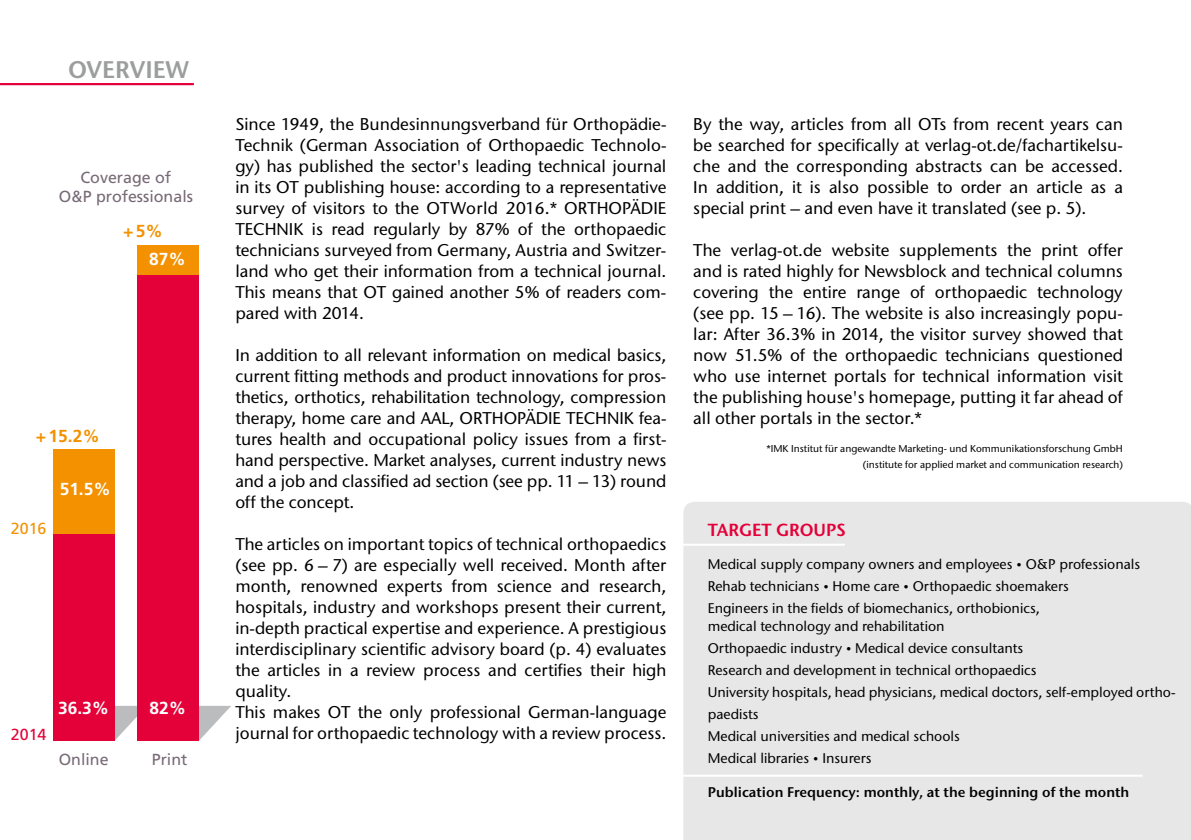
<style>
.page{position:relative;width:1191px;height:840px;background:#fff}
.page>*{position:absolute;margin:0;border:0;box-sizing:border-box;transform-origin:0 0}
.t1{font:600 24px "Stone Sans ITC Std";color:#9c9d9d}
.t2{font:700 17.4px "Frutiger LT Pro";color:#fff}
.t3{font:600 17.4px "Stone Sans ITC Std";color:#e40039}
.t4{font:700 17.4px "Frutiger LT Pro";color:#f39100}
.t5{font:500 17px/21px "Stone Sans ITC Std";color:#000;text-align:justify}
.t6{font:16px/19.2px "Frutiger LT Pro";color:#786a76;text-align:center}
.t7{font:16px "Frutiger LT Pro";color:#f39100}
.t8{font:16px "Frutiger LT Pro";color:#e40039}
.t9{font:500 14px/22px "Stone Sans ITC Std";color:#000}
.t10{font:600 14px "Stone Sans ITC Std";color:#020204}
.t11{font:500 10px/16px "Stone Sans ITC Std";color:#000;text-align:right}
.s1{font-size:12px}
</style>
<div class="page">
<div style="left:683px;top:502px;width:508px;height:337px;background:#e7e7e7"></div>
<hr style="left:0;top:83px;width:194px;height:2px;background:#e40039">
<hr style="left:675px;top:543px;width:170px;height:2px;background:#fff">
<hr style="left:675px;top:774px;width:467px;height:2px;background:#fff">
<svg style="left:199px;top:706px;width:32px;height:34px"></svg>
<svg style="left:114px;top:705px;width:23px;height:35px"></svg>
<div style="left:137px;top:245px;width:62px;height:495px;background:#f39100"></div>
<div style="left:53px;top:449px;width:61px;height:290px;background:#f39100"></div>
<div style="left:53px;top:534px;width:61px;height:206px;background:#e40039"></div>
<div style="left:137px;top:275px;width:62px;height:465px;background:#e40039"></div>
<h1 class="t1" style="left:68px;top:54px;width:123px">OVERVIEW</h1>
<p class="t6" style="left:59px;top:168px;width:136px">Coverage of<br>O&amp;P professionals</p>
<p class="t4" style="left:123px;top:221px;width:41px">+5%</p>
<p class="t2" style="left:149px;top:248px;width:38px">87%</p>
<p class="t4" style="left:36px;top:425px;width:65px">+15.2%</p>
<p class="t7" style="left:11px;top:518px;width:37px">2016</p>
<p class="t2" style="left:60px;top:478px;width:53px">51.5%</p>
<p class="t8" style="left:11px;top:724px;width:37px">2014</p>
<p class="t2" style="left:58px;top:697px;width:53px">36.3%</p>
<p class="t2" style="left:150px;top:697px;width:38px">82%</p>
<p class="t6" style="left:59px;top:750px;width:51px">Online</p>
<p class="t6" style="left:152px;top:750px;width:37px">Print</p>
<p class="t5" style="left:235px;top:113px;width:432px">Since 1949, the Bundesinnungsverband für Orthopädie-Technik (German Association of Orthopaedic Technolo&shy;gy) has published the sector's leading technical journal in its OT publishing house: according to a representative survey of visitors to the OTWorld 2016.* ORTHOPÄDIE TECHNIK is read regularly by 87% of the orthopaedic technicians surveyed from Germany, Austria and Switzer&shy;land who get their information from a technical journal.<br>This means that OT gained another 5% of readers com&shy;pared with 2014.</p>
<p class="t5" style="left:235px;top:344px;width:432px">In addition to all relevant information on medical basics, current fitting methods and product innovations for pros&shy;thetics, orthotics, rehabilitation technology, compression therapy, home care and AAL, ORTHOPÄDIE TECHNIK fea&shy;tures health and occupational policy issues from a first&shy;hand perspective. Market analyses, current industry news and a job and classified ad section (see pp. 11 – 13) round off the concept.</p>
<p class="t5" style="left:235px;top:533px;width:432px;text-align:left">The articles on important topics of technical orthopaedics (see pp. 6 – 7) are especially well received. Month after month, renowned experts from science and research, hospitals, industry and workshops present their current, in-depth practical expertise and experience. A prestigious interdisciplinary scientific advisory board (p. 4) evaluates the articles in a review process and certifies their high quality.<br>This makes OT the only professional German-language journal for orthopaedic technology with a review process.</p>
<p class="t5" style="left:693px;top:113px;width:431px">By the way, articles from all OTs from recent years can be searched for specifically at verlag-ot.de/fachartikelsu&shy;che and the corresponding abstracts can be accessed.<br>In addition, it is also possible to order an article as a special print – and even have it translated (see p. 5).</p>
<p class="t5" style="left:693px;top:239px;width:431px">The verlag-ot.de website supplements the print offer and is rated highly for Newsblock and technical columns covering the entire range of orthopaedic technology (see pp. 15 – 16). The website is also increasingly popu&shy;lar: After 36.3% in 2014, the visitor survey showed that now 51.5% of the orthopaedic technicians questioned who use internet portals for technical information visit the publishing house's homepage, putting it far ahead of all other portals in the sector.*</p>
<p class="t11" style="left:766px;top:440px;width:358px">*IMK Institut für angewandte Marketing- und Kommunikationsforschung GmbH (institute for applied market and communication research)</p>
<p class="t3" style="left:708px;top:518px;width:140px">TARGET GROUPS</p>
<p class="t9" style="left:708px;top:553px;width:434px">Medical supply company owners and employees <span class="s1">•</span> O&amp;P professionals<br>Rehab technicians <span class="s1">•</span> Home care <span class="s1">•</span> Orthopaedic shoemakers<br>Engineers in the fields of biomechanics, orthobionics,</p>
<p class="t9" style="left:708px;top:615px;width:469px">medical technology and rehabilitation<br>Orthopaedic industry <span class="s1">•</span> Medical device consultants<br>Research and development in technical orthopaedics<br>University hospitals, head physicians, medical doctors, self-employed ortho&shy;paedists<br>Medical universities and medical schools<br>Medical libraries <span class="s1">•</span> Insurers</p>
<p class="t10" style="left:708px;top:783px;width:423px">Publication Frequency: monthly, at the beginning of the month</p>
</div>
